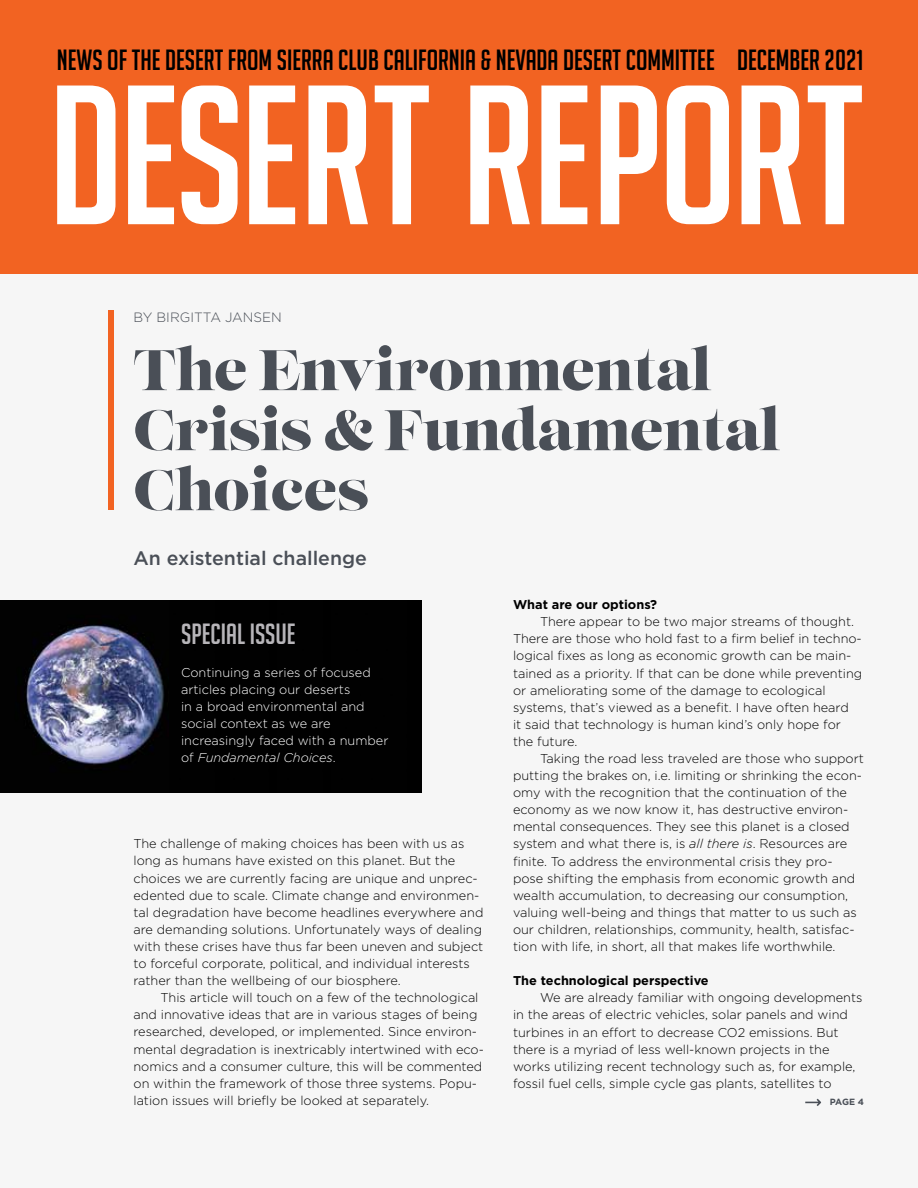
<style>
.page{position:relative;width:918px;height:1188px;background:#fff}
.page>*{position:absolute;margin:0;border:0;box-sizing:border-box;transform-origin:0 0}
.t1{font:57px/60px "Lust";color:#4a4f57}
.t2{font:28.5px "Big Noodle Titling";color:#000}
.t3{font:28.5px "Big Noodle Titling";color:#b7b5b9}
.t4{font:500 19.5px "Gotham";color:#4a4f57}
.t5{font:300 13.5px "Gotham";color:#4a4f57}
.t6{font:300 12.75px/17.1px "Gotham";color:#000}
.t7{font:300 12.75px/17.1px "Gotham";color:#fff}
.t8{font:700 12.75px "Gotham";color:#000}
.t9{font:700 9px "Gotham";color:#4a4f57}
.s1{font-style:italic}
</style>
<div class="page">
<div style="left:0;top:270px;width:918px;height:918px;background:#f6f6f6"></div>
<div style="left:0;top:0;width:918px;height:273px;background:#f26322"></div>
<svg style="left:57px;top:86px;width:59px;height:138px"></svg>
<svg style="left:128px;top:86px;width:46px;height:138px"></svg>
<svg style="left:182px;top:86px;width:56px;height:138px"></svg>
<svg style="left:249px;top:86px;width:46px;height:138px"></svg>
<svg style="left:308px;top:86px;width:60px;height:138px"></svg>
<svg style="left:375px;top:86px;width:54px;height:138px"></svg>
<svg style="left:470px;top:86px;width:60px;height:138px"></svg>
<svg style="left:541px;top:86px;width:46px;height:138px"></svg>
<svg style="left:601px;top:86px;width:56px;height:138px"></svg>
<svg style="left:667px;top:86px;width:62px;height:138px"></svg>
<svg style="left:742px;top:86px;width:59px;height:138px"></svg>
<svg style="left:808px;top:86px;width:54px;height:138px"></svg>
<div style="left:108px;top:310px;width:5px;height:200px;background:#f26322"></div>
<svg style="left:805px;top:1099px;width:16px;height:7px"></svg>
<img style="left:0;top:600px;width:170px;height:192px">
<div style="left:230px;top:600px;width:48px;height:192px;background:#010101"></div>
<div style="left:278px;top:600px;width:54px;height:192px;background:#010101"></div>
<div style="left:332px;top:600px;width:30px;height:192px;background:#010101"></div>
<div style="left:362px;top:600px;width:59px;height:192px;background:#010101"></div>
<div style="left:170px;top:600px;width:60px;height:192px;background:#010101"></div>
<h2 class="t2" style="left:57px;top:45px;width:808px">NEWS OF THE DESERT FROM SIERRA CLUB CALIFORNIA &amp; NEVADA DESERT COMMITTEE DECEMBER 2021</h2>
<p class="t5" style="left:134px;top:310px;width:150px">BY BIRGITTA JANSEN</p>
<h1 class="t1" style="left:134px;top:343px;width:648px">The Environmental<br>Crisis &amp; Fundamental<br>Choices</h1>
<h3 class="t4" style="left:134px;top:547px;width:235px">An existential challenge</h3>
<h2 class="t3" style="left:181px;top:618px;width:116px">SPECIAL ISSUE</h2>
<p class="t7" style="left:181px;top:663px;width:209px">Continuing a series of focused articles placing our deserts<br>in a broad environmental and social context as we are increasingly faced with a number of <span class="s1">Fundamental Choices</span>.</p>
<p class="t6" style="left:134px;top:835px;width:351px">The challenge of making choices has been with us as long as humans have existed on this planet. But the choices we are currently facing are unique and unprec&shy;edented due to scale. Climate change and environmen&shy;tal degradation have become headlines everywhere and are demanding solutions. Unfortunately ways of dealing with these crises have thus far been uneven and subject to forceful corporate, political, and individual interests rather than the wellbeing of our biosphere.</p>
<p class="t6" style="left:134px;top:989px;width:352px;text-indent:27px">This article will touch on a few of the technological and innovative ideas that are in various stages of being researched, developed, or implemented. Since environ&shy;mental degradation is inextricably intertwined with eco&shy;nomics and a consumer culture, this will be commented on within the framework of those three systems. Popu&shy;lation issues will briefly be looked at separately.</p>
<p class="t8" style="left:513px;top:597px;width:146px">What are our options?</p>
<p class="t6" style="left:513px;top:613px;width:351px;text-indent:27px">There appear to be two major streams of thought.<br>There are those who hold fast to a firm belief in techno&shy;logical fixes as long as economic growth can be main&shy;tained as a priority. If that can be done while preventing or ameliorating some of the damage to ecological systems, that’s viewed as a benefit. I have often heard<br>it said that technology is human kind’s only hope for the future.</p>
<p class="t6" style="left:513px;top:750px;width:353px;text-indent:27px">Taking the road less traveled are those who support putting the brakes on, i.e. limiting or shrinking the econ&shy;omy with the recognition that the continuation of the economy as we now know it, has destructive environ&shy;mental consequences. They see this planet is a closed system and what there is, is <span class="s1">all there is</span>. Resources are finite. To address the environmental crisis they pro&shy;pose shifting the emphasis from economic growth and wealth accumulation, to decreasing our consumption, valuing well-being and things that matter to us such as our children, relationships, community, health, satisfac&shy;tion with life, in short, all that makes life worthwhile.</p>
<p class="t8" style="left:513px;top:973px;width:197px">The technological perspective</p>
<p class="t6" style="left:513px;top:989px;width:351px;text-indent:27px">We are already familiar with ongoing developments in the areas of electric vehicles, solar panels and wind turbines in an effort to decrease CO2 emissions. But there is a myriad of less well-known projects in the works utilizing recent technology such as, for example, fossil fuel cells, simple cycle gas plants, satellites to</p>
<p class="t9" style="left:830px;top:1097px;width:36px">PAGE 4</p>
</div>
